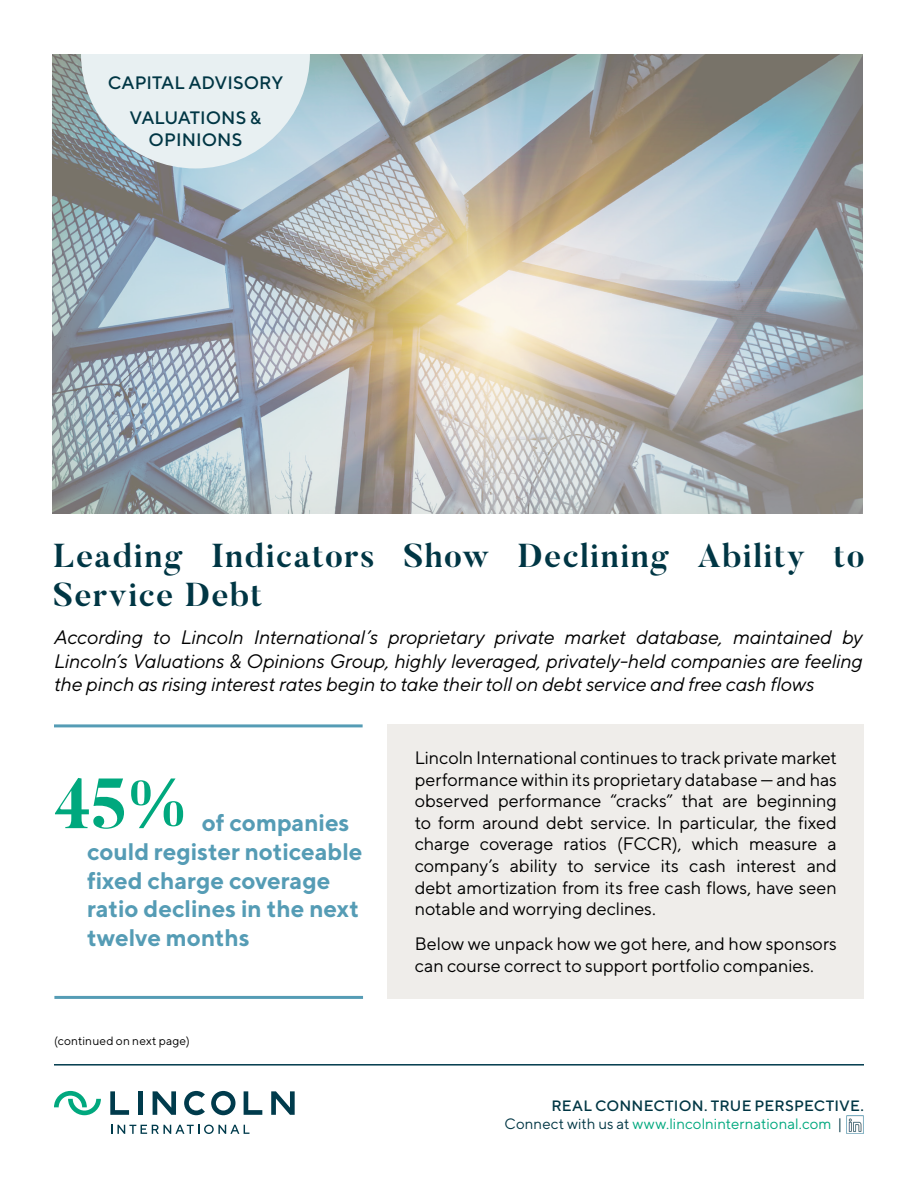
<style>
.page{position:relative;width:918px;height:1188px;background:#fff}
.page>*{position:absolute;margin:0;border:0;box-sizing:border-box;transform-origin:0 0}
.t1{font:700 70.5px "Butler";color:#00a87e}
.t2{font:700 33px/39.6px "Butler";letter-spacing:.035em;color:#003644}
.t3{font:700 24px/28.8px "TT Norms";letter-spacing:-.005em;color:#559cb5}
.t4{font:italic 19.5px/23.4px "TT Norms";letter-spacing:-.01em;color:#000;text-align:justify}
.t5{font:18px/21.6px "TT Norms";letter-spacing:-.005em;color:#000;text-align:justify}
.t6{font:500 18px/35.1px "TT Norms";color:#003644;text-align:center}
.t7{font:500 15px/18px "TT Norms";letter-spacing:.01em;color:#003644}
.t8{font:12px "TT Norms";letter-spacing:.015em;color:#000}
.s1{font-weight:400}
.s2{font-weight:400;color:#00a87e}
</style>
<div class="page">
<div style="left:138px;top:1091px;width:5px;height:24px;background:#003b4c"></div>
<svg style="left:153px;top:1091px;width:23px;height:24px"></svg>
<svg style="left:110px;top:1091px;width:19px;height:24px"></svg>
<svg style="left:271px;top:1091px;width:24px;height:24px"></svg>
<svg style="left:244px;top:1091px;width:18px;height:24px"></svg>
<svg style="left:184px;top:1091px;width:21px;height:24px"></svg>
<svg style="left:211px;top:1091px;width:25px;height:24px"></svg>
<svg style="left:54px;top:1091px;width:47px;height:24px"></svg>
<svg style="left:111px;top:1125px;width:138px;height:9px"></svg>
<img style="left:846px;top:1115px;width:18px;height:18px">
<div style="left:53px;top:54px;width:810px;height:459px;background:#e3e1dc;opacity:.75"></div>
<svg style="left:81px;top:54px;width:229px;height:114px;background:#d7e3e7"></svg>
<div style="left:388px;top:724px;width:476px;height:275px;background:#efedea"></div>
<hr style="left:54px;top:724px;width:309px;height:3px;background:#559cb5">
<hr style="left:54px;top:996px;width:309px;height:3px;background:#559cb5">
<hr style="left:54px;top:1064px;width:810px;height:2px;background:#003b4c">
<p class="t6" style="left:108px;top:65px;width:177px">CAPITAL ADVISORY<br>VALUATIONS &amp;</p>
<p class="t6" style="left:149px;top:122px;width:95px">OPINIONS</p>
<h2 class="t2" style="left:53px;top:536px;width:813px">Leading Indicators Show Declining Ability to<br>Service Debt</h2>
<p class="t4" style="left:54px;top:625px;width:810px">According to Lincoln International’s proprietary private market database, maintained by Lincoln’s Valuations &amp; Opinions Group, highly leveraged, privately-held companies are feeling the pinch as rising interest rates begin to take their toll on debt service and free cash flows</p>
<h1 class="t1" style="left:53px;top:759px;width:141px">45%</h1>
<h3 class="t3" style="left:87px;top:808px;width:277px;text-indent:115px">of companies could register noticeable fixed charge coverage ratio declines in the next twelve months</h3>
<p class="t8" style="left:54px;top:1034px;width:137px">(continued on next page)</p>
<p class="t5" style="left:415px;top:747px;width:424px">Lincoln International continues to track private market performance within its proprietary database — and has observed performance “cracks” that are beginning to form around debt service. In particular, the fixed charge coverage ratios (FCCR), which measure a company’s ability to service its cash interest and debt amortization from its free cash flows, have seen notable and worrying declines.</p>
<p class="t5" style="left:415px;top:933px;width:424px">Below we unpack how we got here, and how sponsors can course correct to support portfolio companies.</p>
<p class="t7" style="left:505px;top:1096px;width:361px;text-indent:47px">REAL CONNECTION. TRUE PERSPECTIVE.<br><span class="s1">Connect with us at</span> <span class="s2">www.lincolninternational.com</span> <span class="s1">|</span></p>
</div>
